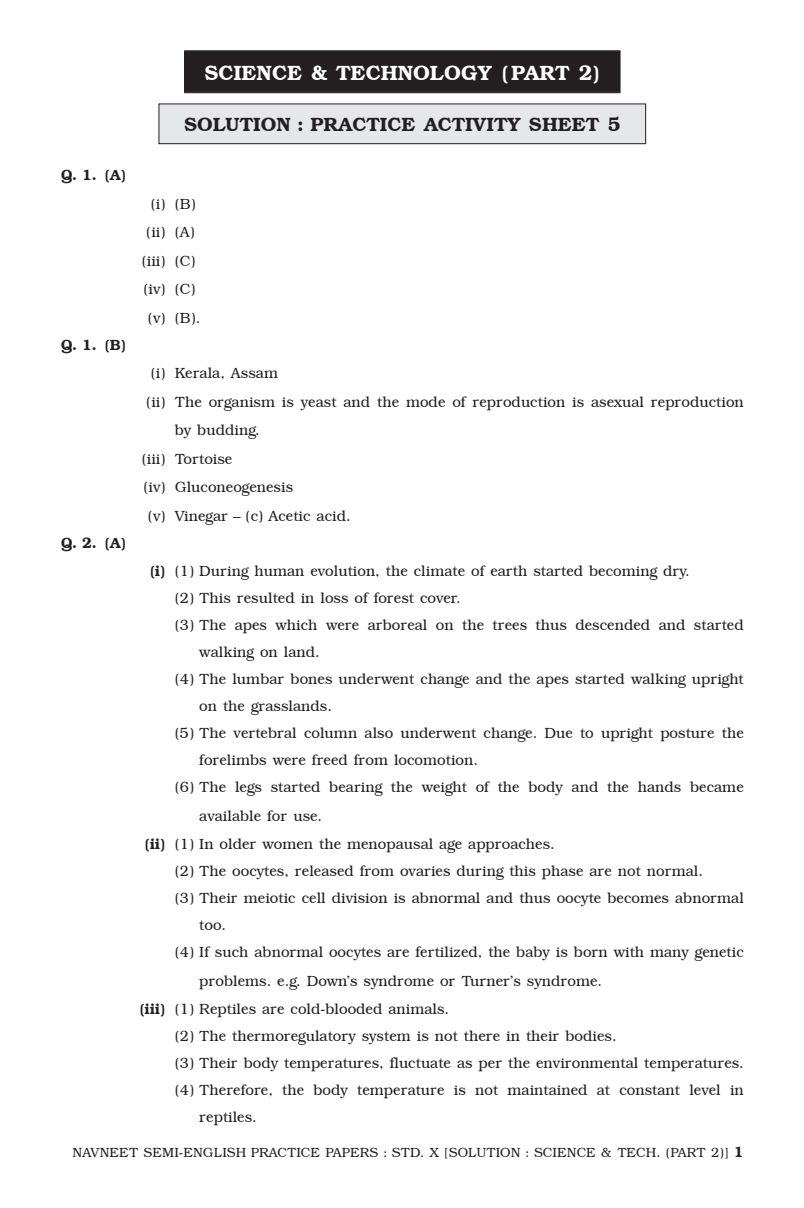
<style>
.page{position:relative;width:804px;height:1208px;background:#fff}
.page>*{position:absolute;margin:0;border:0;box-sizing:border-box;transform-origin:0 0}
.t1{font:600 21px "Bookman IT Cby BT";color:#fff}
.t2{font:600 19.5px "Bookman IT Cby BT";color:#231f20}
.Ans_Roman{font:300 15px/27px "Bookman IT Cby BT";color:#231f20}
.t3{font:600 15px "Bookman IT Cby BT";color:#231f20}
.t4{font:300 13.5px "Bookman IT Cby BT";color:#231f20}
.s1{font-weight:600}
</style>
<div class="page">
<div style="left:184px;top:51px;width:436px;height:41px;background:#231f20"></div>
<hr style="left:184px;top:92px;width:436px;height:1px;background:#231f20">
<div style="left:159px;top:104px;width:486px;height:40px;background:#e6e7e9"></div>
<div style="left:158px;top:104px;width:488px;height:40px;border:1px solid #231f20"></div>
<p class="t3" style="left:61px;top:166px;width:67px">Q. 1. (A)</p>
<p class="t3" style="left:61px;top:335px;width:67px">Q. 1. (B)</p>
<p class="t3" style="left:61px;top:533px;width:67px">Q. 2. (A)</p>
<p class="t1" style="left:204px;top:60px;width:397px">SCIENCE &amp; TECHNOLOGY (PART 2)</p>
<p class="t2" style="left:184px;top:113px;width:438px">SOLUTION : PRACTICE ACTIVITY SHEET 5</p>
<p class="Ans_Roman" style="left:151px;top:190px;width:47px">(i) (B)</p>
<p class="Ans_Roman" style="left:146px;top:218px;width:50px">(ii) (A)</p>
<p class="Ans_Roman" style="left:142px;top:247px;width:56px">(iii) (C)</p>
<p class="Ans_Roman" style="left:143px;top:275px;width:54px">(iv) (C)</p>
<p class="Ans_Roman" style="left:148px;top:304px;width:54px">(v) (B).</p>
<p class="Ans_Roman" style="left:151px;top:359px;width:129px">(i) Kerala, Assam</p>
<p class="Ans_Roman" style="left:175px;top:387px;width:570px;line-height:28.5px;text-indent:-29px">(ii) The organism is yeast and the mode of reproduction is asexual reproduction by budding.</p>
<p class="Ans_Roman" style="left:142px;top:445px;width:92px">(iii) Tortoise</p>
<p class="Ans_Roman" style="left:143px;top:473px;width:151px">(iv) Gluconeogenesis</p>
<p class="Ans_Roman" style="left:148px;top:502px;width:204px">(v) Vinegar – (c) Acetic acid.</p>
<p class="Ans_Roman" style="left:149px;top:557px;width:542px"><span class="s1">(i)</span> (1) During human evolution, the climate of earth started becoming dry.</p>
<p class="Ans_Roman" style="left:175px;top:584px;width:287px">(2) This resulted in loss of forest cover.</p>
<p class="Ans_Roman" style="left:199px;top:611px;width:546px;text-indent:-25px">(3) The apes which were arboreal on the trees thus descended and started walking on land.</p>
<p class="Ans_Roman" style="left:199px;top:665px;width:546px;text-indent:-25px">(4) The lumbar bones underwent change and the apes started walking upright on the grasslands.</p>
<p class="Ans_Roman" style="left:199px;top:719px;width:546px;text-indent:-25px">(5) The vertebral column also underwent change. Due to upright posture the forelimbs were freed from locomotion.</p>
<p class="Ans_Roman" style="left:199px;top:773px;width:546px;line-height:28.5px;text-indent:-25px">(6) The legs started bearing the weight of the body and the hands became available for use.</p>
<p class="Ans_Roman" style="left:144px;top:830px;width:412px"><span class="s1">(ii)</span> (1) In older women the menopausal age approaches.</p>
<p class="Ans_Roman" style="left:175px;top:857px;width:530px">(2) The oocytes, released from ovaries during this phase are not normal.</p>
<p class="Ans_Roman" style="left:199px;top:884px;width:546px;text-indent:-25px">(3) Their meiotic cell division is abnormal and thus oocyte becomes abnormal too.</p>
<p class="Ans_Roman" style="left:199px;top:938px;width:546px;line-height:28.5px;text-indent:-25px">(4) If such abnormal oocytes are fertilized, the baby is born with many genetic problems. e.g. Down’s syndrome or Turner’s syndrome.</p>
<p class="Ans_Roman" style="left:139px;top:995px;width:311px"><span class="s1">(iii)</span> (1) Reptiles are cold-blooded animals.</p>
<p class="Ans_Roman" style="left:175px;top:1022px;width:443px">(2) The thermoregulatory system is not there in their bodies.</p>
<p class="Ans_Roman" style="left:175px;top:1049px;width:570px">(3) Their body temperatures, fluctuate as per the environmental temperatures.</p>
<p class="Ans_Roman" style="left:199px;top:1076px;width:546px;text-indent:-25px">(4) Therefore, the body temperature is not maintained at constant level in reptiles.</p>
<p class="t4" style="left:72px;top:1144px;width:657px">NAVNEET SEMI-ENGLISH PRACTICE PAPERS : STD. X [SOLUTION : SCIENCE &amp; TECH. (PART 2)]</p>
<p class="t3" style="left:733px;top:1142px;width:11px">1</p>
</div>
